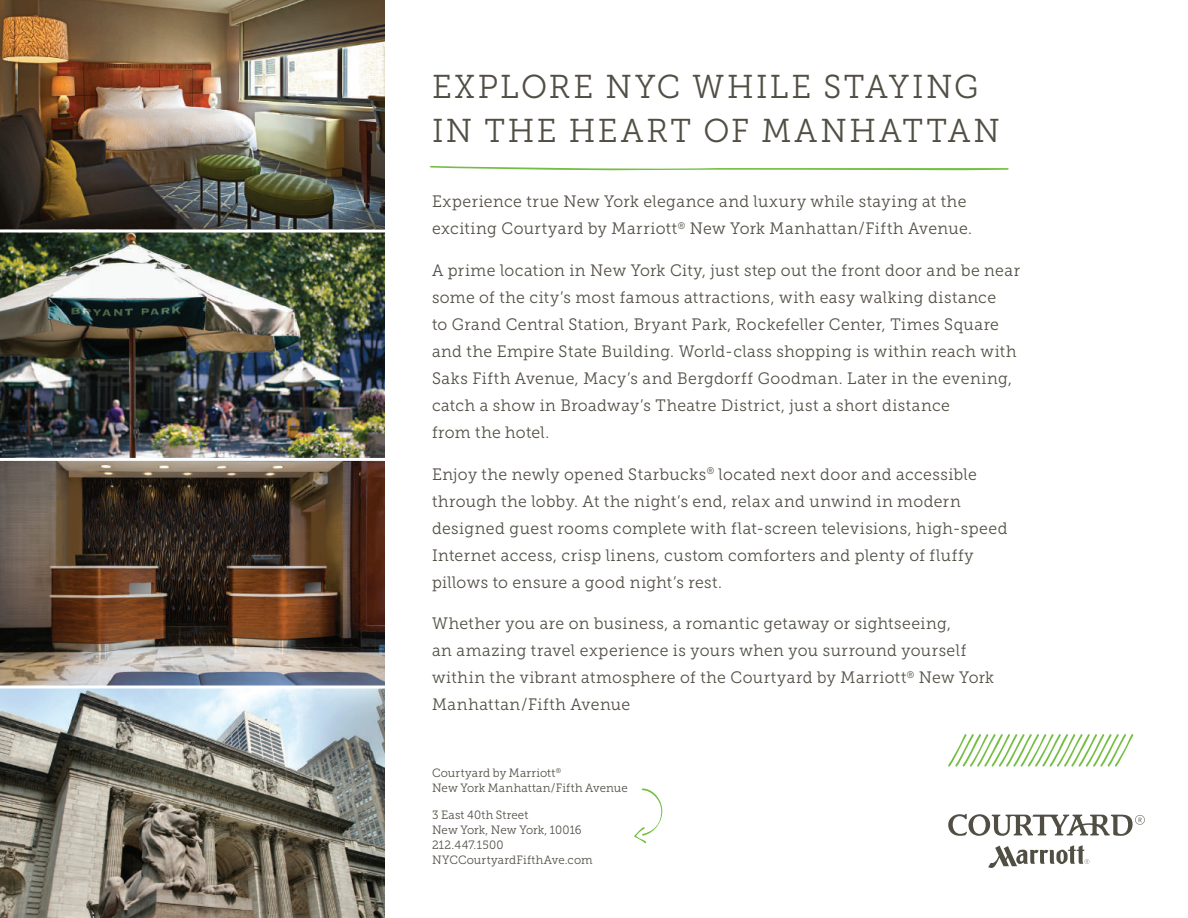
<style>
.page{position:relative;width:1188px;height:918px;background:#fff}
.page>*{position:absolute;margin:0;border:0;box-sizing:border-box;transform-origin:0 0}
.t1{font:33px/43.5px "Museo Slab 300";letter-spacing:.075em;color:#514e44;scale:.96 1}
.t2{font:16.5px/27px "Museo Slab 300";letter-spacing:.025em;color:#514e44;scale:.96 1}
.t3{font:12px/15px "Museo Slab 300";letter-spacing:.015em;color:#514e44;scale:.96 1}
</style>
<div class="page">
<svg style="left:988px;top:845px;width:101px;height:23px"></svg>
<svg style="left:948px;top:814px;width:197px;height:22px"></svg>
<svg style="left:948px;top:734px;width:185px;height:33px"></svg>
<svg style="left:430px;top:166px;width:579px;height:5px"></svg>
<img style="left:0;top:0;width:384px;height:918px">
<hr style="left:0;top:686px;width:392px;height:2px;background:#fff">
<hr style="left:0;top:458px;width:392px;height:3px;background:#fff">
<hr style="left:0;top:230px;width:392px;height:2px;background:#fff">
<svg style="left:634px;top:788px;width:29px;height:55px"></svg>
<h1 class="t1" style="left:432px;top:65px;width:593px">EXPLORE NYC WHILE STAYING<br>IN THE HEART OF MANHATTAN</h1>
<p class="t2" style="left:432px;top:188px;width:564px">Experience true New York elegance and luxury while staying at the exciting Courtyard by Marriott<sup>®</sup> New York Manhattan/Fifth Avenue.</p>
<p class="t2" style="left:432px;top:257px;width:614px">A prime location in New York City, just step out the front door and be near some of the city’s most famous attractions, with easy walking distance<br>to Grand Central Station, Bryant Park, Rockefeller Center, Times Square and the Empire State Building. World-class shopping is within reach with Saks Fifth Avenue, Macy’s and Bergdorff Goodman. Later in the evening, catch a show in Broadway’s Theatre District, just a short distance<br>from the hotel.</p>
<p class="t2" style="left:432px;top:461px;width:601px">Enjoy the newly opened Starbucks<sup>®</sup> located next door and accessible through the lobby. At the night’s end, relax and unwind in modern designed guest rooms complete with flat-screen televisions, high-speed Internet access, crisp linens, custom comforters and plenty of fluffy pillows to ensure a good night’s rest.</p>
<p class="t2" style="left:432px;top:610px;width:587px">Whether you are on business, a romantic getaway or sightseeing,<br>an amazing travel experience is yours when you surround yourself within the vibrant atmosphere of the Courtyard by Marriott<sup>®</sup> New York Manhattan/Fifth Avenue</p>
<p class="t3" style="left:432px;top:765px;width:205px">Courtyard by Marriott<sup>®<br></sup>New York Manhattan/Fifth Avenue</p>
<p class="t3" style="left:432px;top:808px;width:169px">3 East 40th Street<br>New York, New York, 10016<br>212.447.1500<br>NYCCourtyardFifthAve.com</p>
</div>
